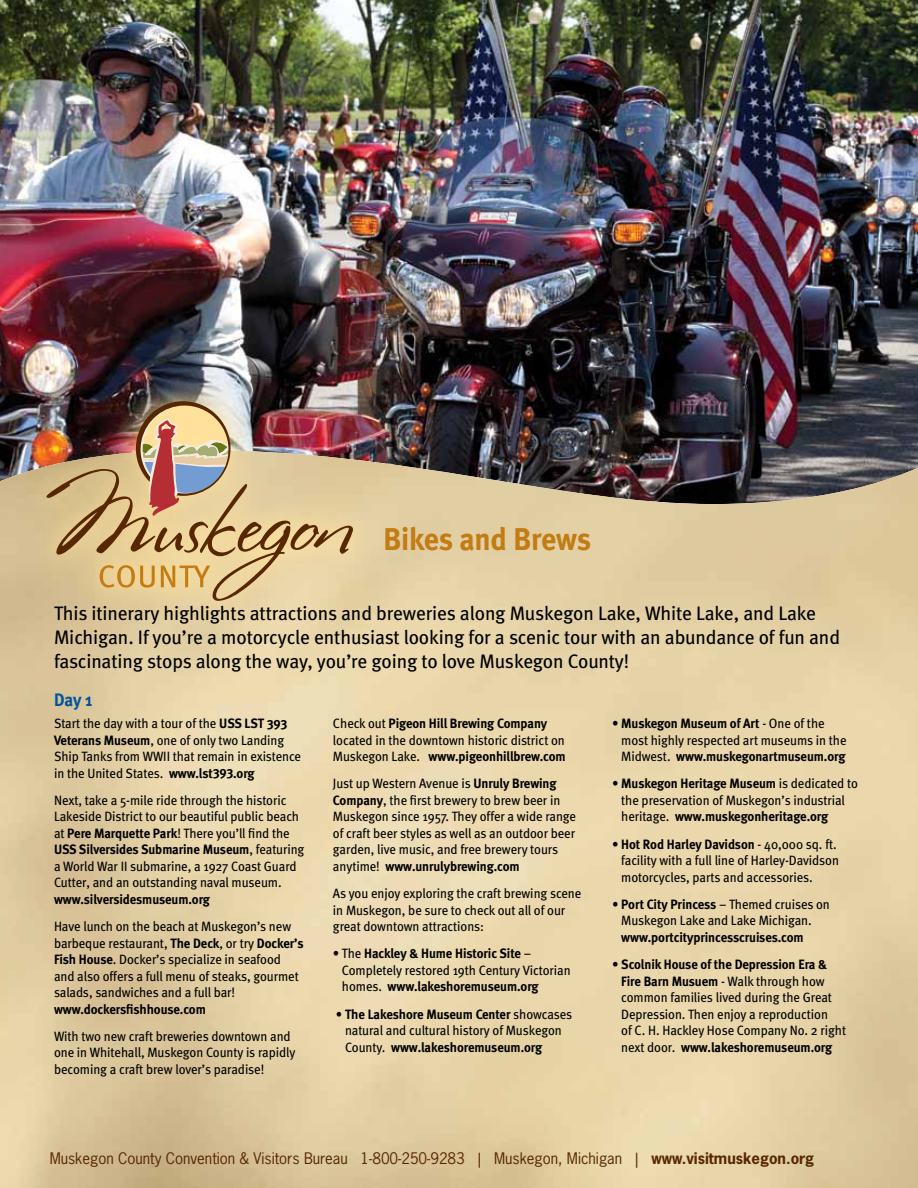
<style>
.page{position:relative;width:918px;height:1188px;background:#fff}
.page>*{position:absolute;margin:0;border:0;box-sizing:border-box;transform-origin:0 0}
.t1{font:700 31.5px "Meta";letter-spacing:-.005em;color:#c37c13;scale:.95 1}
.t2{font:19.5px/24px "Meta";letter-spacing:-.005em;color:#000}
.t3{font:700 18px "Meta";color:#00549e;scale:.95 1}
.t4{font:15px "News Gothic";color:#572700}
.t5{font:13.5px/16.5px "Meta";letter-spacing:-.005em;color:#000;scale:.95 1}
.t6{font:700 13.5px "Meta";letter-spacing:-.005em;color:#000;scale:.95 1}
.s1{font-weight:700}
</style>
<div class="page">
<img style="left:0;top:0;width:918px;height:450px">
<img style="left:0;top:450px;width:918px;height:738px">
<div style="left:17px;top:371px;width:365px;height:259px;background:#ffe19b;opacity:.85"></div>
<img style="left:46px;top:401px;width:307px;height:200px">
<h1 class="t1" style="left:383px;top:521px;width:220px">Bikes and Brews</h1>
<p class="t2" style="left:54px;top:601px;width:788px">This itinerary highlights attractions and breweries along Muskegon Lake, White Lake, and Lake<br>Michigan. If you’re a motorcycle enthusiast looking for a scenic tour with an abundance of fun and fascinating stops along the way, you’re going to love Muskegon County!</p>
<h3 class="t3" style="left:54px;top:689px;width:42px">Day 1</h3>
<p class="t5" style="left:54px;top:715px;width:262px">Start the day with a tour of the <span class="s1">USS LST 393<br>Veterans Museum</span>, one of only two Landing Ship Tanks from WWII that remain in existence in the United States. <span class="s1">www.lst393.org</span></p>
<p class="t5" style="left:54px;top:792px;width:265px">Next, take a 5-mile ride through the historic Lakeside District to our beautiful public beach at <span class="s1">Pere Marquette Park</span>! There you’ll find the <span class="s1">USS Silversides Submarine Museum</span>, featuring a World War II submarine, a 1927 Coast Guard Cutter, and an outstanding naval museum.</p>
<p class="t6" style="left:54px;top:891px;width:166px">www.silversidesmuseum.org</p>
<p class="t5" style="left:54px;top:918px;width:264px">Have lunch on the beach at Muskegon’s new barbeque restaurant, <span class="s1">The Deck</span>, or try <span class="s1">Docker’s Fish House</span>. Docker’s specialize in seafood and also offers a full menu of steaks, gourmet salads, sandwiches and a full bar!</p>
<p class="t6" style="left:54px;top:1001px;width:161px">www.dockersfishhouse.com</p>
<p class="t5" style="left:54px;top:1028px;width:256px">With two new craft breweries downtown and one in Whitehall, Muskegon County is rapidly becoming a craft brew lover’s paradise!</p>
<p class="t5" style="left:333px;top:715px;width:246px">Check out <span class="s1">Pigeon Hill Brewing Company </span>located in the downtown historic district on<br>Muskegon Lake. <span class="s1">www.pigeonhillbrew.com</span></p>
<p class="t5" style="left:333px;top:775px;width:257px">Just up Western Avenue is <span class="s1">Unruly Brewing Company</span>, the first brewery to brew beer in Muskegon since 1957. They offer a wide range of craft beer styles as well as an outdoor beer garden, live music, and free brewery tours anytime! <span class="s1">www.unrulybrewing.com</span></p>
<p class="t5" style="left:333px;top:885px;width:263px">As you enjoy exploring the craft brewing scene in Muskegon, be sure to check out all of our great downtown attractions:</p>
<p class="t5" style="left:342px;top:945px;width:242px;text-indent:-9px">• The <span class="s1">Hackley &amp; Hume Historic Site</span> –<br>Completely restored 19th Century Victorian homes. <span class="s1">www.lakeshoremuseum.org</span></p>
<p class="t5" style="left:345px;top:1006px;width:241px;text-indent:-9px">• <span class="s1">The Lakeshore Museum Center</span> showcases natural and cultural history of Muskegon<br>County. <span class="s1">www.lakeshoremuseum.org</span></p>
<p class="t5" style="left:621px;top:715px;width:239px;text-indent:-9px">• <span class="s1">Muskegon Museum of Art</span> - One of the most highly respected art museums in the<br>Midwest. <span class="s1">www.muskegonartmuseum.org</span></p>
<p class="t5" style="left:621px;top:775px;width:251px;text-indent:-9px">• <span class="s1">Muskegon Heritage Museum</span> is dedicated to the preservation of Muskegon’s industrial heritage. <span class="s1">www.muskegonheritage.org</span></p>
<p class="t5" style="left:621px;top:836px;width:231px;text-indent:-9px">• <span class="s1">Hot Rod Harley Davidson</span> - 40,000 sq. ft. facility with a full line of Harley-Davidson motorcycles, parts and accessories.</p>
<p class="t5" style="left:621px;top:896px;width:221px;text-indent:-9px">• <span class="s1">Port City Princess</span> – Themed cruises on<br>Muskegon Lake and Lake Michigan.</p>
<p class="t6" style="left:621px;top:929px;width:194px">www.portcityprincesscruises.com</p>
<p class="t5" style="left:621px;top:956px;width:238px;text-indent:-9px">• <span class="s1">Scolnik House of the Depression Era &amp; Fire Barn Musuem</span> - Walk through how common families lived during the Great Depression. Then enjoy a reproduction<br>of C. H. Hackley Hose Company No. 2 right next door. <span class="s1">www.lakeshoremuseum.org</span></p>
<p class="t4" style="left:50px;top:1149px;width:766px">Muskegon County Convention &amp; Visitors Bureau 1-800-250-9283 | Muskegon, Michigan | <span class="s1">www.visitmuskegon.org</span></p>
</div>
